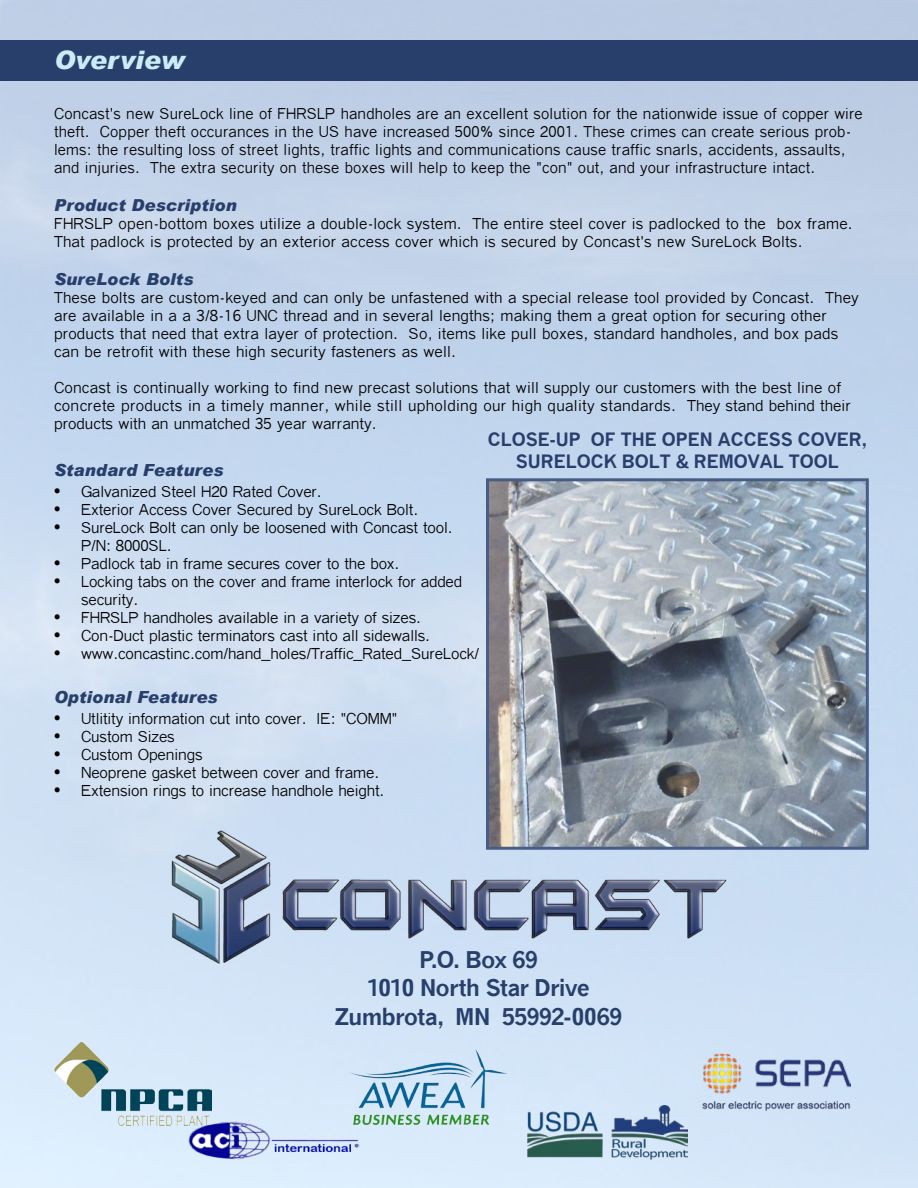
<style>
.page{position:relative;width:918px;height:1188px;background:#fff}
.page>*{position:absolute;margin:0;border:0;box-sizing:border-box;transform-origin:0 0}
.t1{font:italic 900 25.5px "Arial";color:#cbebf6}
.t2{font:700 22.5px/28.5px "Quick Type";letter-spacing:-.01em;color:#283e6b;text-align:center}
.t3{font:700 18px/21.6px "Quick Type";color:#283e6b;text-align:center}
.t4{font:italic 900 16.65px "Arial";letter-spacing:.01em;color:#283e6b}
.t5{font:italic 900 16.5px "Arial";letter-spacing:.01em;color:#283e6b}
.t6{font:15px/18px "Quick Type II";letter-spacing:.01em;color:#000}
.t7{font:15px/18px "Quick Type II";letter-spacing:-.01em;color:#000}
.s1{font-family:"Times";font-size:18px}
</style>
<div class="page">
<div style="left:0;top:0;width:918px;height:1188px;background:#fff;opacity:.5"></div>
<img style="left:54px;top:1043px;width:157px;height:82px">
<img style="left:347px;top:1049px;width:160px;height:76px">
<img style="left:188px;top:1120px;width:174px;height:40px">
<img style="left:703px;top:1054px;width:147px;height:58px">
<img style="left:526px;top:1105px;width:161px;height:54px">
<img style="left:168px;top:830px;width:561px;height:134px">
<img style="left:490px;top:482px;width:375px;height:364px">
<div style="left:486px;top:478px;width:383px;height:372px;border:3px solid #283e6b"></div>
<div style="left:0;top:40px;width:918px;height:41px;background:#283e6b"></div>
<h1 class="t1" style="left:54px;top:44px;width:132px">Overview</h1>
<p class="t6" style="left:54px;top:105px;width:810px">Concast's new SureLock line of FHRSLP handholes are an excellent solution for the nationwide issue of copper wire theft. Copper theft occurances in the US have increased 500% since 2001. These crimes can create serious prob&shy;lems: the resulting loss of street lights, traffic lights and communications cause traffic snarls, accidents, assaults, and injuries. The extra security on these boxes will help to keep the "con" out, and your infrastructure intact.</p>
<p class="t5" style="left:54px;top:195px;width:184px">Product Description</p>
<p class="t6" style="left:54px;top:215px;width:800px">FHRSLP open-bottom boxes utilize a double-lock system. The entire steel cover is padlocked to the box frame.<br>That padlock is protected by an exterior access cover which is secured by Concast's new SureLock Bolts.</p>
<p class="t5" style="left:54px;top:268px;width:141px">SureLock Bolts</p>
<p class="t6" style="left:54px;top:289px;width:806px">These bolts are custom-keyed and can only be unfastened with a special release tool provided by Concast. They are available in a a 3/8-16 UNC thread and in several lengths; making them a great option for securing other products that need that extra layer of protection. So, items like pull boxes, standard handholes, and box pads can be retrofit with these high security fasteners as well.</p>
<p class="t6" style="left:54px;top:379px;width:798px">Concast is continually working to find new precast solutions that will supply our customers with the best line of concrete products in a timely manner, while still upholding our high quality standards. They stand behind their products with an unmatched 35 year warranty.</p>
<p class="t4" style="left:54px;top:459px;width:171px">Standard Features</p>
<p class="t7" style="left:54px;top:483px;width:269px"><span class="s1">•</span> Galvanized Steel H20 Rated Cover.</p>
<p class="t7" style="left:54px;top:501px;width:366px"><span class="s1">•</span> Exterior Access Cover Secured by SureLock Bolt.</p>
<p class="t7" style="left:81px;top:519px;width:373px;text-indent:-27px"><span class="s1">•</span> SureLock Bolt can only be loosened with Concast tool.<br>P/N: 8000SL.</p>
<p class="t7" style="left:54px;top:555px;width:347px"><span class="s1">•</span> Padlock tab in frame secures cover to the box.</p>
<p class="t7" style="left:81px;top:573px;width:383px;text-indent:-27px"><span class="s1">•</span> Locking tabs on the cover and frame interlock for added security.</p>
<p class="t7" style="left:54px;top:609px;width:368px"><span class="s1">•</span> FHRSLP handholes available in a variety of sizes.</p>
<p class="t7" style="left:54px;top:627px;width:378px"><span class="s1">•</span> Con-Duct plastic terminators cast into all sidewalls.</p>
<p class="t7" style="left:54px;top:645px;width:427px"><span class="s1">•</span> www.concastinc.com/hand_holes/Traffic_Rated_SureLock/</p>
<p class="t4" style="left:54px;top:686px;width:165px">Optional Features</p>
<p class="t7" style="left:54px;top:710px;width:345px"><span class="s1">•</span> Utlitity information cut into cover. IE: "COMM"</p>
<p class="t7" style="left:54px;top:728px;width:122px"><span class="s1">•</span> Custom Sizes</p>
<p class="t7" style="left:54px;top:746px;width:150px"><span class="s1">•</span> Custom Openings</p>
<p class="t7" style="left:54px;top:764px;width:327px"><span class="s1">•</span> Neoprene gasket between cover and frame.</p>
<p class="t7" style="left:54px;top:782px;width:332px"><span class="s1">•</span> Extension rings to increase handhole height.</p>
<p class="t3" style="left:488px;top:429px;width:381px">CLOSE-UP OF THE OPEN ACCESS COVER,<br>SURELOCK BOLT &amp; REMOVAL TOOL</p>
<h2 class="t2" style="left:335px;top:945px;width:288px">P.O. Box 69<br>1010 North Star Drive<br>Zumbrota, MN 55992-0069</h2>
</div>
